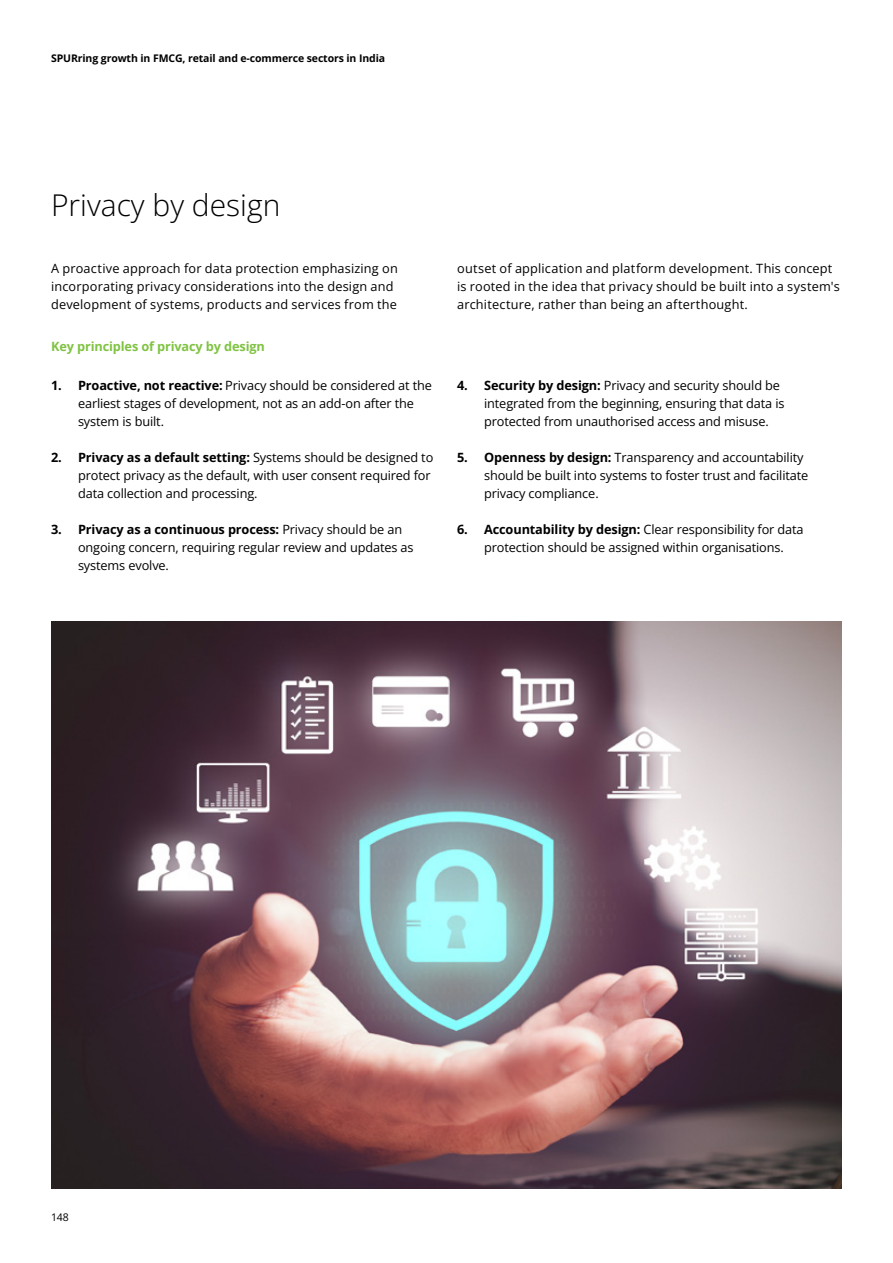
<style>
.page{position:relative;width:893px;height:1263px;background:#fff}
.page>*{position:absolute;margin:0;border:0;box-sizing:border-box;transform-origin:0 0}
.t1{font:300 30px "Open Sans";color:#000}
.t2{font:12.75px/18px "Open Sans";letter-spacing:-.01em;color:#000}
.t3{font:12.75px/18px "Open Sans";letter-spacing:.015em;color:#000}
.t4{font:700 12.75px "Open Sans";letter-spacing:-.01em;color:#80c342}
.t5{font:700 10.5px "Open Sans";letter-spacing:-.01em;color:#000}
.t6{font:10.5px "Open Sans";color:#000}
.s1{font-weight:700}
</style>
<div class="page">
<img style="left:51px;top:621px;width:791px;height:567px">
<p class="t5" style="left:51px;top:51px;width:336px">SPURring growth in FMCG, retail and e-commerce sectors in India</p>
<h1 class="t1" style="left:51px;top:185px;width:231px">Privacy by design</h1>
<p class="t3" style="left:51px;top:259px;width:348px">A proactive approach for data protection emphasizing on incorporating privacy considerations into the design and development of systems, products and services from the</p>
<p class="t3" style="left:457px;top:259px;width:384px">outset of application and platform development. This concept is rooted in the idea that privacy should be built into a system's architecture, rather than being an afterthought.</p>
<p class="t4" style="left:51px;top:337px;width:215px">Key principles of privacy by design</p>
<p class="t2" style="left:78px;top:376px;width:356px;text-indent:-27px"><span class="s1">1. Proactive, not reactive:</span> Privacy should be considered at the earliest stages of development, not as an add-on after the system is built.</p>
<p class="t2" style="left:78px;top:448px;width:357px;text-indent:-27px"><span class="s1">2. Privacy as a default setting:</span> Systems should be designed to protect privacy as the default, with user consent required for data collection and processing.</p>
<p class="t2" style="left:78px;top:520px;width:337px;text-indent:-27px"><span class="s1">3. Privacy as a continuous process:</span> Privacy should be an ongoing concern, requiring regular review and updates as systems evolve.</p>
<p class="t2" style="left:484px;top:376px;width:302px;text-indent:-27px"><span class="s1">4. Security by design:</span> Privacy and security should be integrated from the beginning, ensuring that data is protected from unauthorised access and misuse.</p>
<p class="t2" style="left:484px;top:448px;width:326px;text-indent:-27px"><span class="s1">5. Openness by design:</span> Transparency and accountability should be built into systems to foster trust and facilitate privacy compliance.</p>
<p class="t2" style="left:457px;top:520px;width:348px;text-align:center"><span class="s1">6. Accountability by design:</span> Clear responsibility for data protection should be assigned within organisations.</p>
<p class="t6" style="left:51px;top:1210px;width:19px">148</p>
</div>
